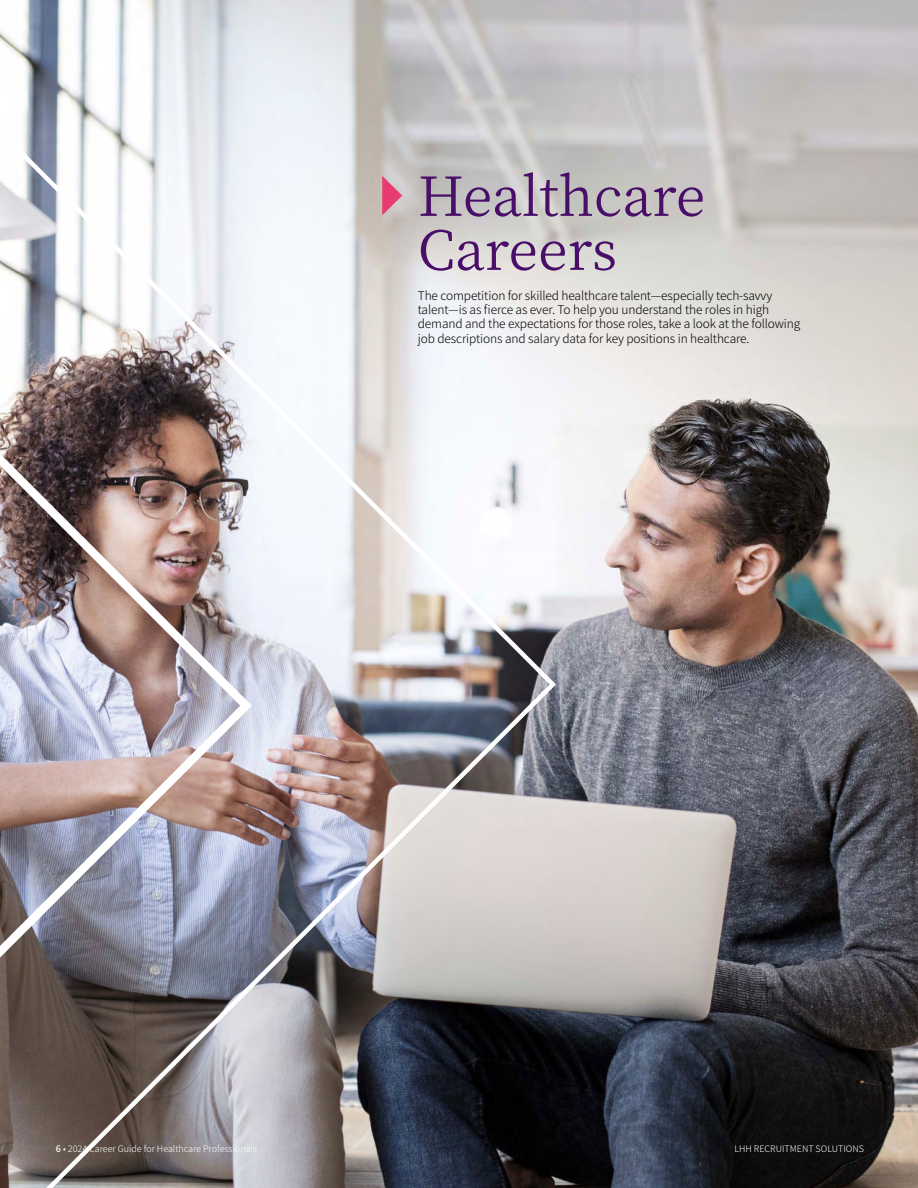
<style>
.page{position:relative;width:918px;height:1188px;background:#fff}
.page>*{position:absolute;margin:0;border:0;box-sizing:border-box;transform-origin:0 0}
.t1{font:54px/54px "Noto Serif JP";color:#490e67}
.t2{font:300 12px/14.4px "Noto Sans JP";letter-spacing:-.01em;color:#000}
.t3{font:300 9px "Noto Sans JP";color:#fff}
.s1{font-weight:500}
</style>
<div class="page">
<img style="left:559px;top:0;width:359px;height:1188px">
<img style="left:258px;top:0;width:301px;height:1188px">
<svg style="left:252px;top:0;width:6px;height:1188px"></svg>
<img style="left:0;top:0;width:252px;height:1188px">
<h1 class="t1" style="left:418px;top:170px;width:289px">Healthcare<br>Careers</h1>
<p class="t2" style="left:418px;top:288px;width:384px">The competition for skilled healthcare talent—especially tech-savvy talent—is as fierce as ever. To help you understand the roles in high demand and the expectations for those roles, take a look at the following job descriptions and salary data for key positions in healthcare.</p>
<p class="t3" style="left:56px;top:1144px;width:203px"><span class="s1">6</span> • 2024 Career Guide for Healthcare Professionals</p>
<p class="t3" style="left:735px;top:1144px;width:131px">LHH RECRUITMENT SOLUTIONS</p>
</div>
